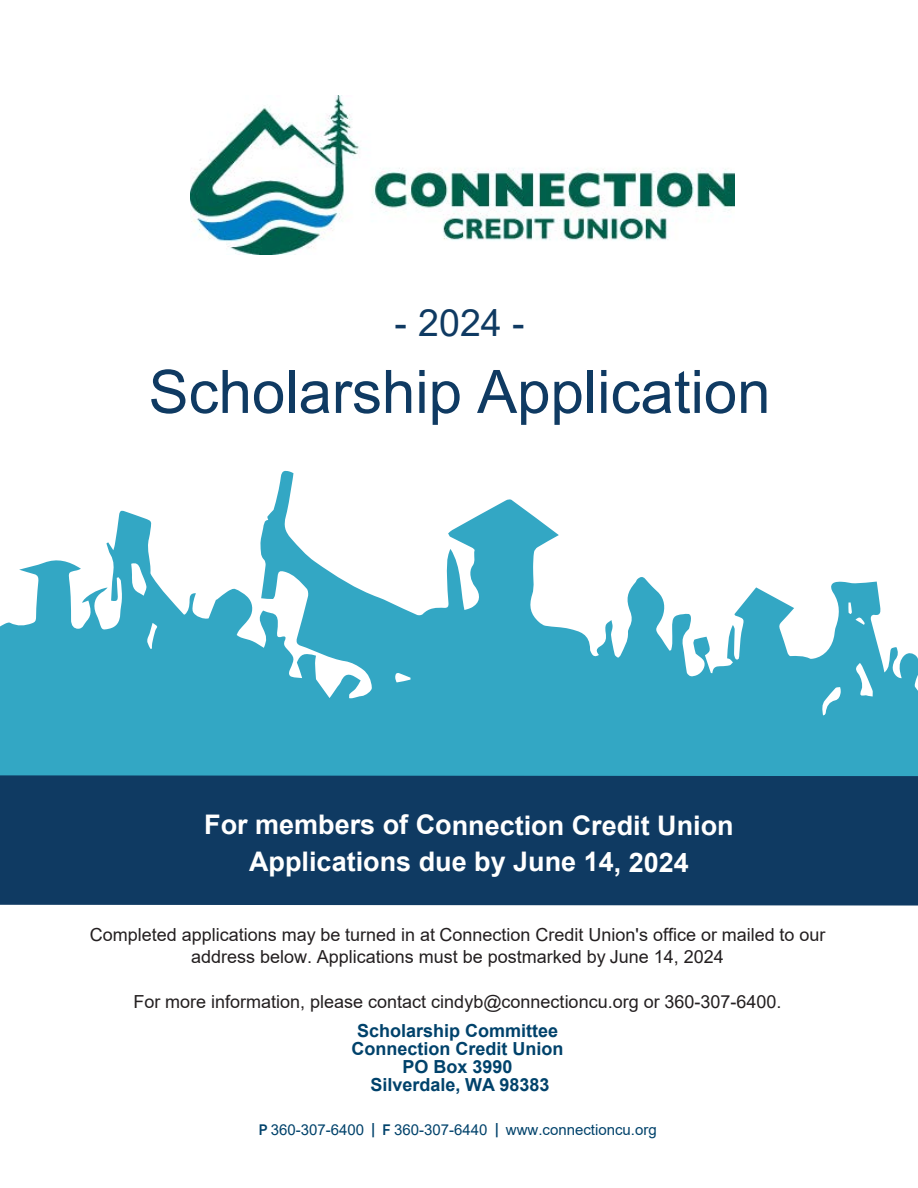
<style>
.page{position:relative;width:918px;height:1188px;background:#fff}
.page>*{position:absolute;margin:0;border:0;box-sizing:border-box;transform-origin:0 0}
.t1{font:60px "Arial";color:#0f3a62}
.t2{font:37.5px "Arial";color:#0f3a62}
.t3{font:700 27px/36.9px "Arial";color:#fff;text-align:center}
.t4{font:18px/21.6px "Arial";color:#231f20;text-align:center}
.t5{font:700 18px/18px "Arial";color:#00426b;text-align:center}
.t6{font:15px "Arial";color:#00426b}
.s1{font-family:"AS Circular";font-weight:500}
</style>
<div class="page">
<svg style="left:0;top:470px;width:918px;height:305px"></svg>
<div style="left:0;top:716px;width:915px;height:99px;background:#33a7c4"></div>
<div style="left:0;top:775px;width:918px;height:131px;background:#0f3a62"></div>
<img style="left:191px;top:95px;width:543px;height:159px">
<h2 class="t2" style="left:394px;top:297px;width:132px">- 2024 -</h2>
<h1 class="t1" style="left:149px;top:351px;width:624px">Scholarship Application</h1>
<h3 class="t3" style="left:204px;top:807px;width:531px">For members of Connection Credit Union<br>Applications due by June 14, 2024</h3>
<p class="t4" style="left:90px;top:924px;width:737px">Completed applications may be turned in at Connection Credit Union's office or mailed to our address below. Applications must be postmarked by June 14, 2024</p>
<p class="t4" style="left:134px;top:990px;width:649px">For more information, please contact cindyb@connectioncu.org or 360-307-6400.</p>
<p class="t5" style="left:352px;top:1022px;width:214px">Scholarship Committee<br>Connection Credit Union<br>PO Box 3990<br>Silverdale, WA 98383</p>
<p class="t6" style="left:258px;top:1120px;width:400px"><span class="s1">P</span> 360-307-6400 <span class="s1">| F</span> 360-307-6440 <span class="s1">|</span> www.connectioncu.org</p>
</div>
